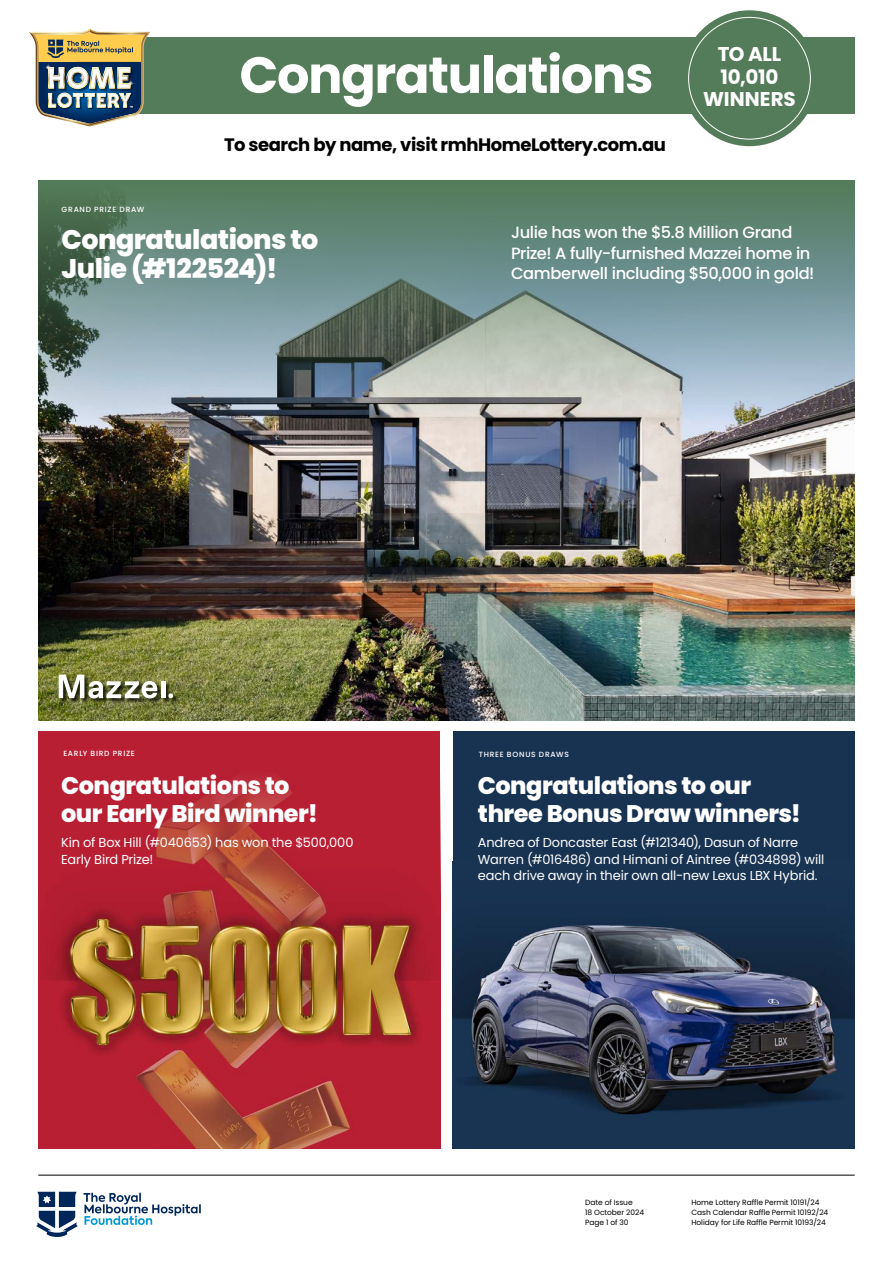
<style>
.page{position:relative;width:893px;height:1263px;background:#fff}
.page>*{position:absolute;margin:0;border:0;box-sizing:border-box;transform-origin:0 0}
.t1{font:700 50.85px "Poppins";letter-spacing:-.025em;color:#fff}
.t2{font:800 27px/28.5px "Poppins";letter-spacing:-.02em;color:#fff}
.t3{font:800 24px/28.5px "Poppins";letter-spacing:-.02em;color:#fff}
.t4{font:700 19.95px/22.4px "Poppins";letter-spacing:-.01em;color:#fff;text-align:center}
.t5{font:700 18px "Poppins";letter-spacing:-.025em;color:#000}
.t6{font:500 16.2px/20.7px "Poppins";letter-spacing:-.02em;color:#fff}
.t7{font:12.9px/16.5px "Poppins";letter-spacing:-.01em;color:#fff}
.t8{font:7.5px/9.8px "Poppins";letter-spacing:-.01em;color:#000}
.t9{font:500 7.5px "Poppins";letter-spacing:.095em;color:#fff}
</style>
<div class="page">
<div style="left:77px;top:38px;width:778px;height:76px;background:#557c5a"></div>
<div style="left:681px;top:10px;width:136px;height:136px;background:#557c5a;border-radius:50%"></div>
<hr style="left:38px;top:1175px;width:817px;height:1px;background:#000">
<svg style="left:36px;top:1191px;width:165px;height:46px"></svg>
<img style="left:29px;top:29px;width:121px;height:97px">
<div style="left:453px;top:731px;width:402px;height:417px;background:#183352"></div>
<img style="left:453px;top:921px;width:402px;height:194px">
<img style="left:38px;top:731px;width:402px;height:417px">
<img style="left:38px;top:181px;width:817px;height:540px">
<div style="left:59px;top:675px;width:120px;height:29px;background:#000;opacity:.75"></div>
<svg style="left:168px;top:693px;width:5px;height:5px"></svg>
<svg style="left:59px;top:675px;width:98px;height:23px"></svg>
<hr style="left:161px;top:681px;width:4px;height:17px;background:#fff">
<p class="t9" style="left:62px;top:205px;width:84px">GRAND PRIZE DRAW</p>
<h1 class="t1" style="left:239px;top:46px;width:415px">Congratulations</h1>
<h3 class="t5" style="left:224px;top:134px;width:443px">To search by name, visit rmhHomeLottery.com.au</h3>
<h3 class="t4" style="left:703px;top:43px;width:94px">TO ALL<br>10,010<br>WINNERS</h3>
<h2 class="t2" style="left:62px;top:226px;width:258px">Congratulations to<br>Julie (#122524)!</h2>
<p class="t6" style="left:511px;top:222px;width:305px">Julie has won the $5.8 Million Grand<br>Prize! A fully-furnished Mazzei home in<br>Camberwell including $50,000 in gold!</p>
<p class="t9" style="left:63px;top:749px;width:73px">EARLY BIRD PRIZE</p>
<h3 class="t3" style="left:61px;top:771px;width:258px">Congratulations to our Early Bird winner!</h3>
<p class="t7" style="left:61px;top:835px;width:294px">Kin of Box Hill (#040653) has won the $500,000<br>Early Bird Prize!</p>
<p class="t9" style="left:479px;top:750px;width:92px">THREE BONUS DRAWS</p>
<h3 class="t3" style="left:478px;top:771px;width:325px">Congratulations to our three Bonus Draw winners!</h3>
<p class="t7" style="left:478px;top:835px;width:348px">Andrea of Doncaster East (#121340), Dasun of Narre<br>Warren (#016486) and Himani of Aintree (#034898) will each drive away in their own all-new Lexus LBX Hybrid.</p>
<p class="t8" style="left:585px;top:1198px;width:60px">Date of Issue<br>18 October 2024<br>Page 1 of 30</p>
<p class="t8" style="left:691px;top:1198px;width:138px">Home Lottery Raffle Permit 10191/24<br>Cash Calendar Raffle Permit 10192/24<br>Holiday for Life Raffle Permit 10193/24</p>
</div>
